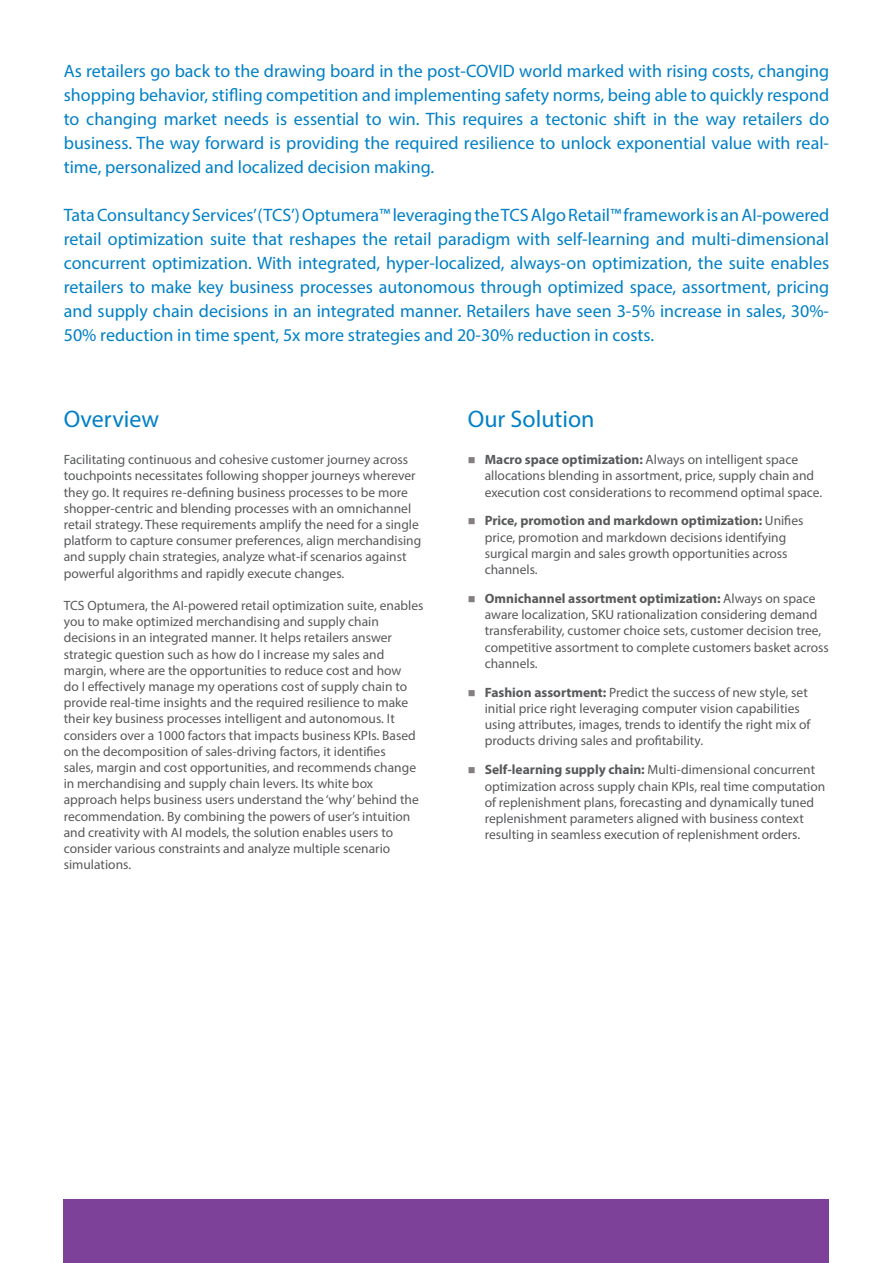
<style>
.page{position:relative;width:893px;height:1263px;background:#fff}
.page>*{position:absolute;margin:0;border:0;box-sizing:border-box;transform-origin:0 0}
.t1{font:24px "Myriad Pro";color:#0080c6}
.t2{font:18px/24px "Myriad Pro";color:#0080c6;text-align:justify}
.t3{font:13.5px/16.2px "Myriad Pro";color:#58595b}
.s1{font-weight:700}
</style>
<div class="page">
<div style="left:64px;top:1199px;width:765px;height:64px;background:#7e4199"></div>
<p class="t2" style="left:64px;top:59px;width:767px">As retailers go back to the drawing board in the post-COVID world marked with rising costs, changing shopping behavior, stifling competition and implementing safety norms, being able to quickly respond to changing market needs is essential to win. This requires a tectonic shift in the way retailers do business. The way forward is providing the required resilience to unlock exponential value with real&shy;time, personalized and localized decision making.</p>
<p class="t2" style="left:64px;top:203px;width:767px">Tata Consultancy Services’(TCS’) Optumera™ leveraging the TCS Algo Retail™ framework is an AI-powered retail optimization suite that reshapes the retail paradigm with self-learning and multi-dimensional concurrent optimization. With integrated, hyper-localized, always-on optimization, the suite enables retailers to make key business processes autonomous through optimized space, assortment, pricing and supply chain decisions in an integrated manner. Retailers have seen 3-5% increase in sales, 30%- 50% reduction in time spent, 5x more strategies and 20-30% reduction in costs.</p>
<h1 class="t1" style="left:64px;top:404px;width:97px">Overview</h1>
<p class="t3" style="left:64px;top:451px;width:359px">Facilitating continuous and cohesive customer journey across touchpoints necessitates following shopper journeys wherever they go. It requires re-defining business processes to be more shopper-centric and blending processes with an omnichannel retail strategy. These requirements amplify the need for a single platform to capture consumer preferences, align merchandising and supply chain strategies, analyze what-if scenarios against powerful algorithms and rapidly execute changes.</p>
<p class="t3" style="left:64px;top:597px;width:361px">TCS Optumera, the AI-powered retail optimization suite, enables you to make optimized merchandising and supply chain decisions in an integrated manner. It helps retailers answer strategic question such as how do I increase my sales and margin, where are the opportunities to reduce cost and how<br>do I effectively manage my operations cost of supply chain to provide real-time insights and the required resilience to make their key business processes intelligent and autonomous. It considers over a 1000 factors that impacts business KPIs. Based on the decomposition of sales-driving factors, it identifies<br>sales, margin and cost opportunities, and recommends change in merchandising and supply chain levers. Its white box approach helps business users understand the ‘why’ behind the recommendation. By combining the powers of user’s intuition and creativity with AI models, the solution enables users to consider various constraints and analyze multiple scenario simulations.</p>
<h1 class="t1" style="left:468px;top:404px;width:128px">Our Solution</h1>
<p class="t3" style="left:485px;top:451px;width:339px"><span class="s1">Macro space optimization:</span> Always on intelligent space allocations blending in assortment, price, supply chain and execution cost considerations to recommend optimal space.</p>
<p class="t3" style="left:485px;top:513px;width:320px"><span class="s1">Price, promotion and markdown optimization:</span> Unifies price, promotion and markdown decisions identifying surgical margin and sales growth opportunities across channels.</p>
<p class="t3" style="left:485px;top:590px;width:346px"><span class="s1">Omnichannel assortment optimization:</span> Always on space aware localization, SKU rationalization considering demand transferability, customer choice sets, customer decision tree, competitive assortment to complete customers basket across channels.</p>
<p class="t3" style="left:485px;top:684px;width:327px"><span class="s1">Fashion assortment:</span> Predict the success of new style, set initial price right leveraging computer vision capabilities using attributes, images, trends to identify the right mix of products driving sales and profitability.</p>
<p class="t3" style="left:485px;top:761px;width:342px"><span class="s1">Self-learning supply chain:</span> Multi-dimensional concurrent optimization across supply chain KPIs, real time computation of replenishment plans, forecasting and dynamically tuned replenishment parameters aligned with business context resulting in seamless execution of replenishment orders.</p>
</div>
